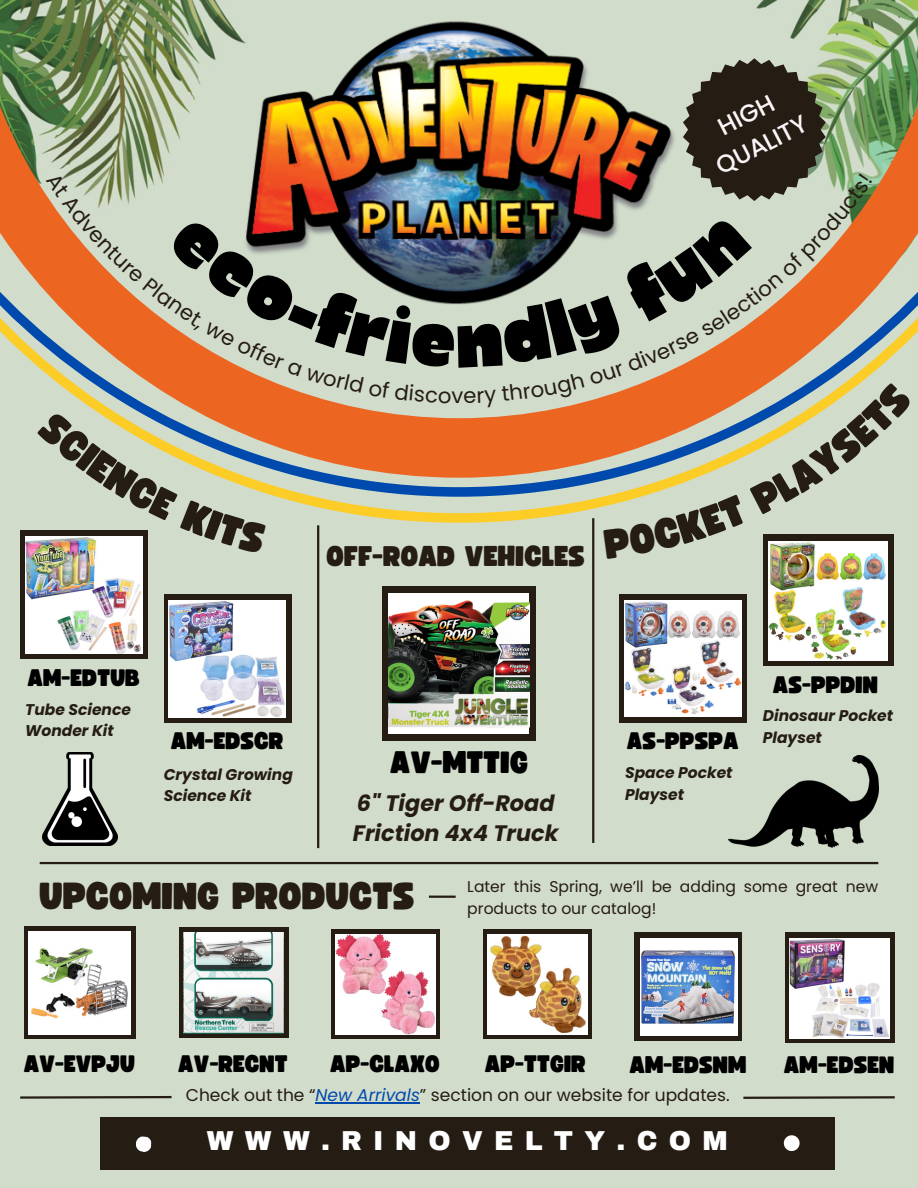
<style>
.page{position:relative;width:918px;height:1188px;background:#fff}
.page>*{position:absolute;margin:0;border:0;box-sizing:border-box;transform-origin:0 0}
.t1{font:37.2px "Funtastic";color:#251c14}
.t2{font:30.6px "Funtastic";color:#000}
.t3{font:28.2px "Funtastic";color:#251c14}
.t4{font:900 26.85px "Archivo";letter-spacing:.42em;color:#fff}
.t5{font:500 24.45px "Poppins";color:#fbf7f9}
.t6{font:23.55px "Funtastic";color:#000}
.t7{font:italic 700 22.35px/30.3px "Poppins";color:#251c14}
.t8{font:21.15px "Poppins";color:#251c14}
.t9{font:17.1px "Poppins";color:#251c14}
.t10{font:15.6px/21.3px "Poppins";color:#251c14}
.t11{font:italic 700 15.45px/21.3px "Poppins";color:#251c14}
.s1{font-style:italic;color:#004aad}
</style>
<div class="page">
<div style="left:0;top:523px;width:918px;height:665px;background:#d1dccb"></div>
<div style="left:100px;top:1117px;width:735px;height:53px;background:#251c14"></div>
<svg style="left:136px;top:1136px;width:16px;height:16px"></svg>
<svg style="left:784px;top:1135px;width:16px;height:16px"></svg>
<img style="left:0;top:0;width:918px;height:497px">
<hr style="left:40px;top:862px;width:838px;height:2px;background:#251c14">
<hr style="left:317px;top:525px;width:2px;height:323px;background:#251c14">
<hr style="left:592px;top:518px;width:2px;height:325px;background:#251c14">
<div style="left:382px;top:587px;width:154px;height:154px;background:#251c14"></div>
<img style="left:388px;top:594px;width:141px;height:140px">
<div style="left:20px;top:530px;width:128px;height:129px;background:#251c14"></div>
<img style="left:25px;top:536px;width:117px;height:117px">
<div style="left:164px;top:595px;width:127px;height:128px;background:#251c14"></div>
<img style="left:169px;top:601px;width:117px;height:117px">
<div style="left:620px;top:594px;width:127px;height:128px;background:#251c14"></div>
<img style="left:625px;top:600px;width:117px;height:116px">
<div style="left:763px;top:535px;width:130px;height:131px;background:#251c14"></div>
<img style="left:768px;top:559px;width:119px;height:101px">
<div style="left:24px;top:927px;width:112px;height:112px;background:#251c14"></div>
<img style="left:28px;top:932px;width:103px;height:102px">
<hr style="left:429px;top:896px;width:27px;height:2px;background:#251c14">
<hr style="left:316px;top:1102px;width:104px;height:2px;background:#004aad">
<div style="left:331px;top:929px;width:109px;height:109px;background:#251c14"></div>
<img style="left:336px;top:934px;width:100px;height:100px">
<div style="left:635px;top:932px;width:107px;height:108px;background:#251c14"></div>
<img style="left:640px;top:938px;width:98px;height:97px">
<div style="left:785px;top:933px;width:109px;height:110px;background:#251c14"></div>
<img style="left:789px;top:938px;width:100px;height:100px">
<div style="left:483px;top:929px;width:109px;height:109px;background:#251c14"></div>
<img style="left:487px;top:934px;width:100px;height:100px">
<svg style="left:179px;top:928px;width:109px;height:110px;background:#353229"></svg>
<img style="left:183px;top:933px;width:100px;height:100px">
<svg style="left:741px;top:1095px;width:156px;height:5px"></svg>
<svg style="left:18px;top:1095px;width:156px;height:5px"></svg>
<img style="left:42px;top:753px;width:76px;height:92px">
<img style="left:728px;top:755px;width:151px;height:93px">
<img style="left:37px;top:58px;width:876px;height:501px">
<p class="t5" style="left:712px;top:113px;width:61px;rotate:-27deg">HIGH</p>
<p class="t5" style="left:710px;top:152px;width:101px;rotate:-27deg">QUALITY</p>
<p class="t8" style="left:451px;top:381px;width:13px">v</p>
<p class="t3" style="left:327px;top:544px;width:260px">OFF-ROAD VEHICLES</p>
<p class="t6" style="left:28px;top:667px;width:114px">AM-EDTUB</p>
<p class="t11" style="left:25px;top:698px;width:107px">Tube Science<br>Wonder Kit</p>
<p class="t6" style="left:171px;top:730px;width:114px">AM-EDSCR</p>
<p class="t6" style="left:627px;top:730px;width:113px">AS-PPSPA</p>
<p class="t2" style="left:391px;top:749px;width:140px">AV-MTTIG</p>
<p class="t7" style="left:353px;top:788px;width:207px">6" Tiger Off-Road<br>Friction 4x4 Truck</p>
<p class="t11" style="left:164px;top:764px;width:131px">Crystal Growing<br>Science Kit</p>
<p class="t11" style="left:625px;top:762px;width:109px">Space Pocket<br>Playset</p>
<p class="t6" style="left:773px;top:674px;width:107px">AS-PPDIN</p>
<p class="t11" style="left:763px;top:705px;width:132px">Dinosaur Pocket<br>Playset</p>
<p class="t1" style="left:40px;top:879px;width:377px">UPCOMING PRODUCTS</p>
<p class="t10" style="left:467px;top:876px;width:412px">Later this Spring, we’ll be adding some great new products to our catalog!</p>
<p class="t6" style="left:24px;top:1053px;width:113px">AV-EVPJU</p>
<p class="t6" style="left:179px;top:1053px;width:111px">AV-RECNT</p>
<p class="t6" style="left:331px;top:1053px;width:111px">AP-CLAXO</p>
<p class="t6" style="left:485px;top:1053px;width:103px">AP-TTGIR</p>
<p class="t6" style="left:630px;top:1054px;width:119px">AM-EDSNM</p>
<p class="t6" style="left:784px;top:1054px;width:112px">AM-EDSEN</p>
<p class="t9" style="left:186px;top:1083px;width:545px">Check out the “<span class="s1">New Arrivals</span>” section on our website for updates.</p>
<p class="t4" style="left:207px;top:1127px;width:522px">WWW.RINOVELTY.COM</p>
</div>
